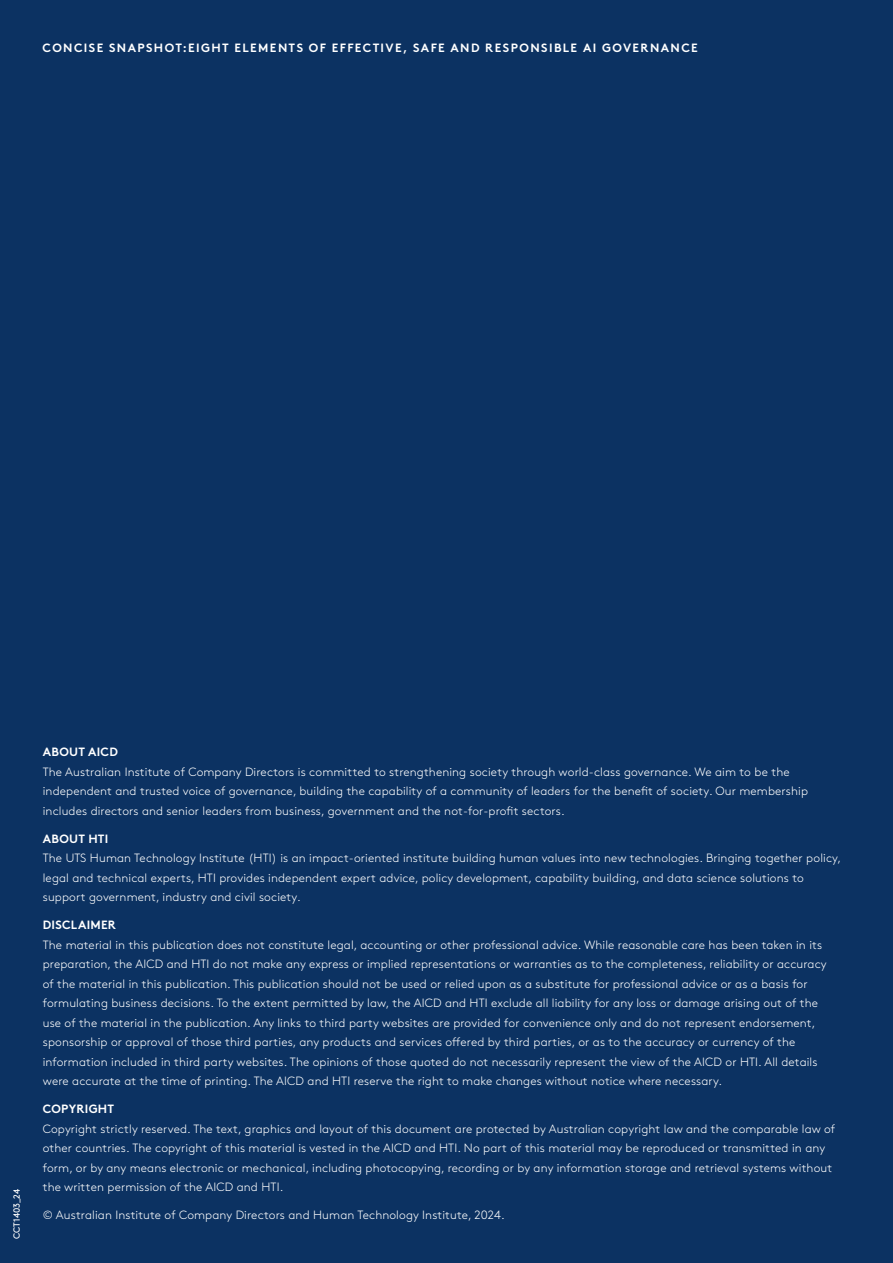
<style>
.page{position:relative;width:893px;height:1263px;background:#0c3262}
.page>*{position:absolute;margin:0;border:0;box-sizing:border-box;transform-origin:0 0}
.Body_Copy{font:300 12px/19.5px "Brown Std";letter-spacing:.01em;color:#fff}
.Body_Copy-2{font:700 12px "Brown Std";letter-spacing:.12em;color:#fff}
.t1{font:9px "Brown Std";color:#fff}
.s1{font-weight:700}
</style>
<div class="page">
<p class="Body_Copy-2" style="left:43px;top:40px;width:657px">CONCISE SNAPSHOT:EIGHT ELEMENTS OF EFFECTIVE, SAFE AND RESPONSIBLE AI GOVERNANCE</p>
<p class="t1" style="left:11px;top:1239px;width:51px;rotate:-90deg">CCT1403_24</p>
<p class="Body_Copy-2" style="left:43px;top:744px;width:10px">ABO</p>
<p class="Body_Copy" style="left:43px;top:742px;width:767px;text-indent:26px"><span class="s1">UT AICD<br></span>The Australian Institute of Company Directors is committed to strengthening society through world-class governance. We aim to be the independent and trusted voice of governance, building the capability of a community of leaders for the benefit of society. Our membership includes directors and senior leaders from business, government and the not-for-profit sectors.</p>
<p class="Body_Copy-2" style="left:43px;top:831px;width:10px">ABO</p>
<p class="Body_Copy" style="left:43px;top:829px;width:800px;text-indent:26px"><span class="s1">UT HTI<br></span>The UTS Human Technology Institute (HTI) is an impact-oriented institute building human values into new technologies. Bringing together policy, legal and technical experts, HTI provides independent expert advice, policy development, capability building, and data science solutions to support government, industry and civil society.</p>
<p class="Body_Copy" style="left:43px;top:915px;width:785px"><span class="s1">DISCLAIMER<br></span>The material in this publication does not constitute legal, accounting or other professional advice. While reasonable care has been taken in its preparation, the AICD and HTI do not make any express or implied representations or warranties as to the completeness, reliability or accuracy of the material in this publication. This publication should not be used or relied upon as a substitute for professional advice or as a basis for formulating business decisions. To the extent permitted by law, the AICD and HTI exclude all liability for any loss or damage arising out of the use of the material in the publication. Any links to third party websites are provided for convenience only and do not represent endorsement, sponsorship or approval of those third parties, any products and services offered by third parties, or as to the accuracy or currency of the information included in third party websites. The opinions of those quoted do not necessarily represent the view of the AICD or HTI. All details were accurate at the time of printing. The AICD and HTI reserve the right to make changes without notice where necessary.</p>
<p class="Body_Copy" style="left:43px;top:1099px;width:794px"><span class="s1">COPYRIGHT<br></span>Copyright strictly reserved. The text, graphics and layout of this document are protected by Australian copyright law and the comparable law of other countries. The copyright of this material is vested in the AICD and HTI. No part of this material may be reproduced or transmitted in any form, or by any means electronic or mechanical, including photocopying, recording or by any information storage and retrieval systems without the written permission of the AICD and HTI.</p>
<p class="Body_Copy" style="left:43px;top:1205px;width:463px">© Australian Institute of Company Directors and Human Technology Institute, 2024.</p>
</div>
